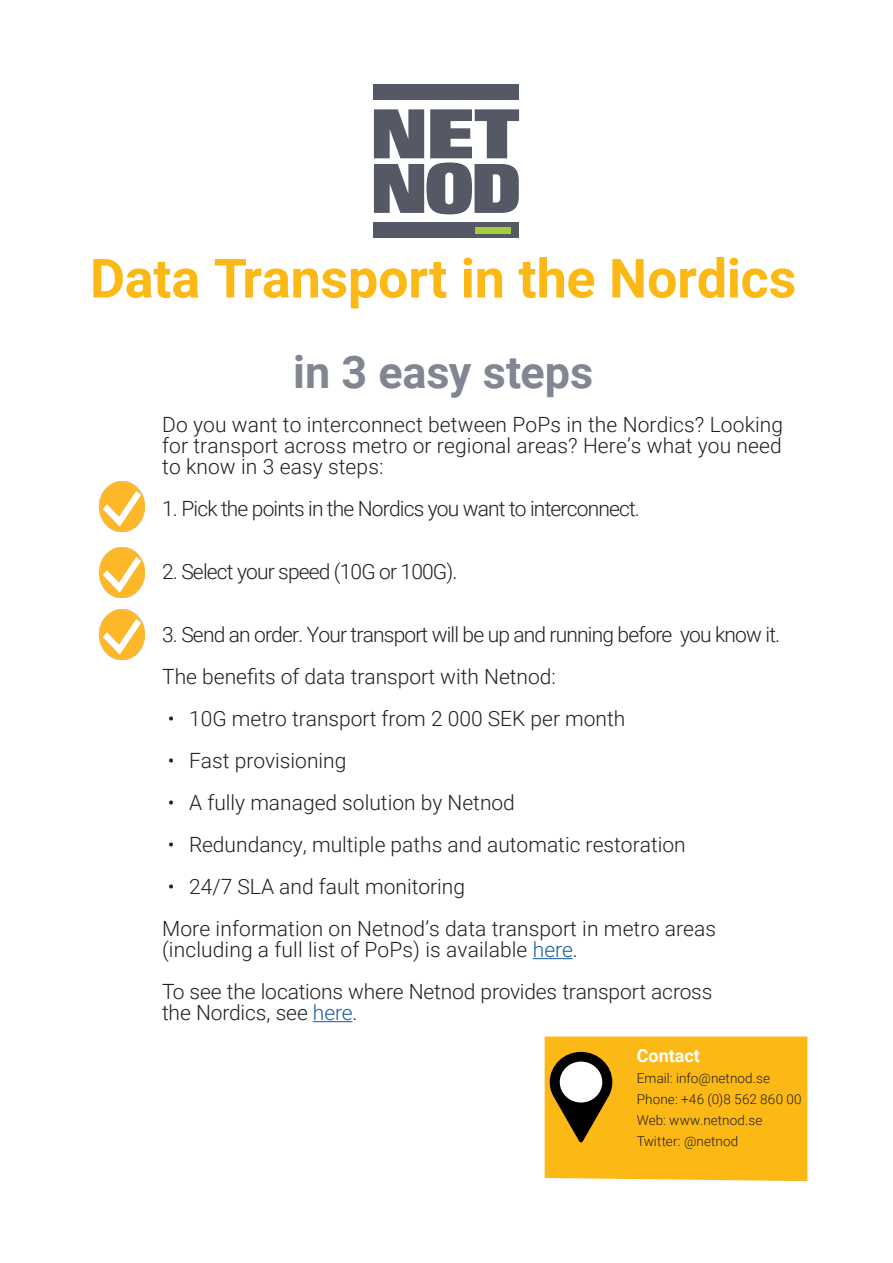
<style>
.page{position:relative;width:893px;height:1263px;background:#fff}
.page>*{position:absolute;margin:0;border:0;box-sizing:border-box;transform-origin:0 0}
.Rubrik{font:700 54px "Roboto";letter-spacing:-.005em;color:#fcb814}
.Rubrik-2{font:700 45px "Roboto";letter-spacing:-.005em;color:#828693}
.body{font:300 21px/21px "Roboto";color:#231f20;text-align:justify}
.body-2{font:300 21px "Roboto";letter-spacing:-.04em;color:#231f20}
.mellis_faktaruta{font:700 18px "Roboto";color:#fff}
.body_faktaruta{font:300 13.5px "Roboto";letter-spacing:.01em;color:#231f20}
.s1{color:#175d9e}
</style>
<div class="page">
<svg style="left:374px;top:109px;width:145px;height:105px"></svg>
<div style="left:374px;top:85px;width:145px;height:15px;background:#555966"></div>
<div style="left:374px;top:222px;width:145px;height:16px;background:#555966"></div>
<div style="left:475px;top:227px;width:35px;height:6px;background:#a6ce39"></div>
<hr style="left:533px;top:958px;width:40px;height:1px;background:#175d9e">
<hr style="left:313px;top:1021px;width:39px;height:1px;background:#175d9e">
<img style="left:99px;top:609px;width:46px;height:51px">
<svg style="left:545px;top:1036px;width:262px;height:145px;background:#ecad16"></svg>
<div style="left:560px;top:1061px;width:42px;height:41px;background:#fff;border-radius:50%"></div>
<img style="left:99px;top:547px;width:46px;height:51px">
<img style="left:99px;top:482px;width:46px;height:50px">
<p class="Rubrik" style="left:90px;top:240px;width:708px">Data Transport in the Nordics</p>
<p class="Rubrik-2" style="left:293px;top:340px;width:301px">in 3 easy steps</p>
<p class="body" style="left:162px;top:413px;width:622px">Do you want to interconnect between PoPs in the Nordics? Looking for transport across metro or regional areas? Here’s what you need to know in 3 easy steps:</p>
<p class="body-2" style="left:162px;top:494px;width:479px">1. Pick the points in the Nordics you want to interconnect.</p>
<p class="body-2" style="left:162px;top:557px;width:297px">2. Select your speed (10G or 100G).</p>
<p class="body-2" style="left:162px;top:620px;width:620px">3. Send an order. Your transport will be up and running before you know it.</p>
<p class="body" style="left:162px;top:665px;width:395px">The benefits of data transport with Netnod:</p>
<p class="body" style="left:168px;top:707px;width:459px">• 10G metro transport from 2 000 SEK per month</p>
<p class="body" style="left:168px;top:749px;width:180px">• Fast provisioning</p>
<p class="body" style="left:168px;top:791px;width:349px">• A fully managed solution by Netnod</p>
<p class="body" style="left:168px;top:833px;width:519px">• Redundancy, multiple paths and automatic restoration</p>
<p class="body" style="left:168px;top:875px;width:299px">• 24/7 SLA and fault monitoring</p>
<p class="body" style="left:162px;top:917px;width:556px">More information on Netnod’s data transport in metro areas</p>
<p class="body" style="left:162px;top:938px;width:417px">(including a full list of PoPs) is available <span class="s1">here</span>.</p>
<p class="body" style="left:162px;top:980px;width:552px">To see the locations where Netnod provides transport across</p>
<p class="body" style="left:162px;top:1001px;width:197px">the Nordics, see <span class="s1">here</span>.</p>
<p class="mellis_faktaruta" style="left:637px;top:1043px;width:65px">Contact</p>
<p class="body_faktaruta" style="left:637px;top:1069px;width:135px">Email: info@netnod.se</p>
<p class="body_faktaruta" style="left:637px;top:1090px;width:166px">Phone: +46 (0)8 562 860 00</p>
<p class="body_faktaruta" style="left:637px;top:1111px;width:127px">Web: www.netnod.se</p>
<p class="body_faktaruta" style="left:637px;top:1132px;width:103px">Twitter: @netnod</p>
</div>
